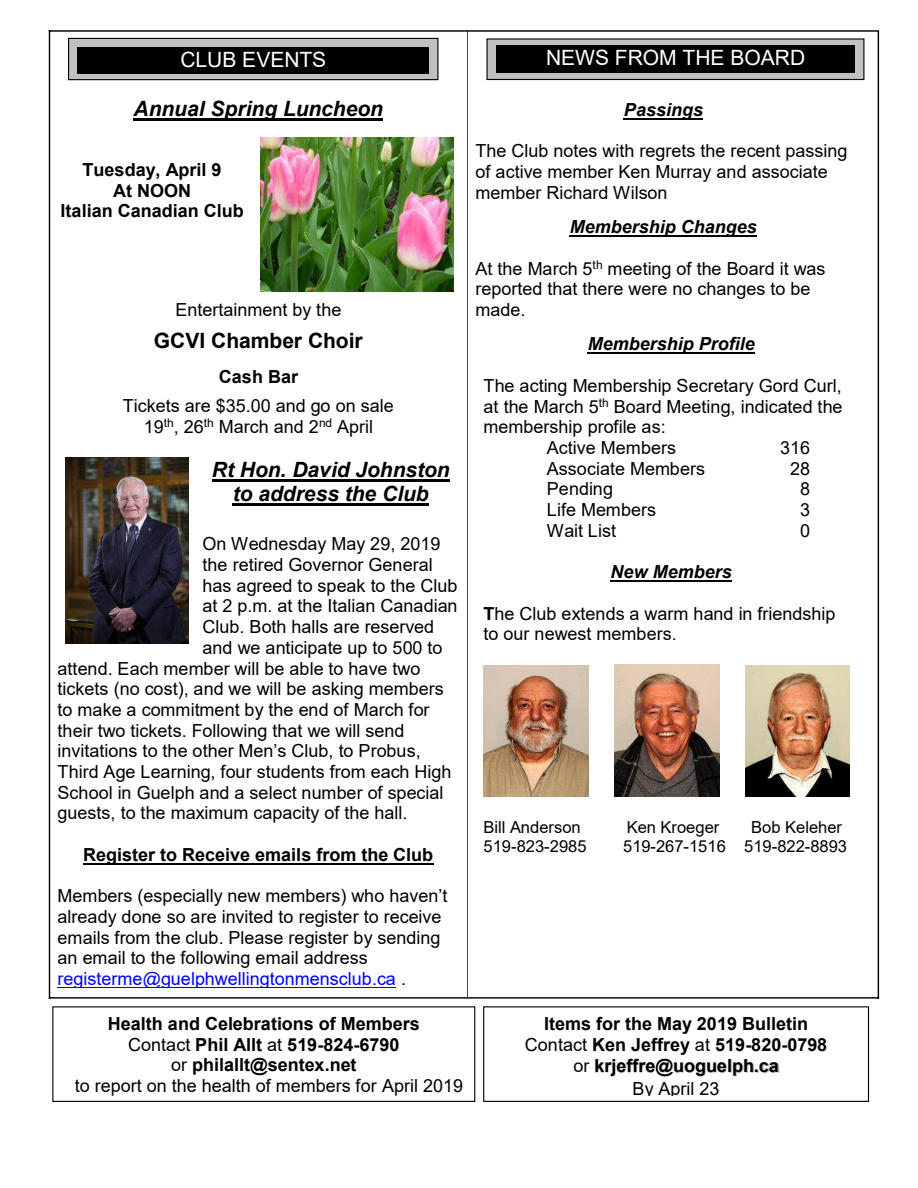
<style>
.page{position:relative;width:918px;height:1188px;background:#fff}
.page>*{position:absolute;margin:0;border:0;box-sizing:border-box;transform-origin:0 0}
.t1{font:italic 700 21px/24.2px "Arial";letter-spacing:-.005em;color:#000;text-align:center}
.t2{font:21px "Arial";letter-spacing:-.005em;color:#fff}
.t3{font:700 21px "Arial";letter-spacing:-.005em;color:#000}
.t4{font:18px/20.7px "Arial";color:#000}
.t5{font:700 18px/20.7px "Arial";color:#000;text-align:center}
.t6{font:italic 700 18px "Arial";color:#000}
.t7{font:16.5px "Arial";color:#000}
.s1{color:#00f}
.s2{font-weight:700}
.s3{font-weight:400}
</style>
<div class="page">
<hr style="left:134px;top:119px;width:249px;height:2px;background:#000">
<hr style="left:212px;top:479px;width:238px;height:2px;background:#000">
<hr style="left:233px;top:503px;width:196px;height:3px;background:#000">
<hr style="left:83px;top:863px;width:351px;height:2px;background:#000">
<hr style="left:58px;top:987px;width:338px;height:1px;background:#00f">
<hr style="left:624px;top:118px;width:79px;height:2px;background:#000">
<hr style="left:570px;top:235px;width:187px;height:2px;background:#000">
<hr style="left:588px;top:352px;width:167px;height:2px;background:#000">
<hr style="left:611px;top:580px;width:121px;height:2px;background:#000">
<hr style="left:49px;top:30px;width:419px;height:2px;background:#000">
<hr style="left:468px;top:30px;width:411px;height:2px;background:#000">
<hr style="left:49px;top:32px;width:1px;height:967px;background:#000">
<hr style="left:49px;top:997px;width:418px;height:2px;background:#000">
<hr style="left:467px;top:32px;width:1px;height:965px;background:#000">
<hr style="left:468px;top:997px;width:410px;height:2px;background:#000">
<hr style="left:878px;top:32px;width:1px;height:967px;background:#000">
<img style="left:484px;top:666px;width:104px;height:130px">
<img style="left:614px;top:665px;width:105px;height:131px">
<img style="left:745px;top:666px;width:105px;height:130px">
<div style="left:70px;top:40px;width:366px;height:38px;background:#c0c0c0"></div>
<div style="left:68px;top:38px;width:370px;height:42px;border:1px solid #000"></div>
<div style="left:78px;top:47px;width:351px;height:27px;background:#000"></div>
<div style="left:488px;top:40px;width:374px;height:38px;background:#c0c0c0"></div>
<div style="left:486px;top:38px;width:378px;height:42px;border:1px solid #000"></div>
<div style="left:496px;top:45px;width:359px;height:28px;background:#000"></div>
<div style="left:52px;top:1006px;width:423px;height:96px;border:1px solid #000"></div>
<div style="left:483px;top:1006px;width:386px;height:96px;border:1px solid #000"></div>
<img style="left:595px;top:1058px;width:185px;height:19px">
<img style="left:260px;top:138px;width:193px;height:154px">
<img style="left:65px;top:458px;width:124px;height:186px">
<p class="t2" style="left:180px;top:48px;width:147px">CLUB EVENTS</p>
<p class="t2" style="left:546px;top:46px;width:261px">NEWS FROM THE BOARD</p>
<p class="t1" style="left:134px;top:97px;width:251px">Annual Spring Luncheon</p>
<p class="t5" style="left:61px;top:159px;width:185px">Tuesday, April 9<br>At NOON<br>Italian Canadian Club</p>
<p class="t4" style="left:175px;top:299px;width:168px">Entertainment by the</p>
<p class="t3" style="left:154px;top:329px;width:210px">GCVI Chamber Choir</p>
<p class="t5" style="left:219px;top:366px;width:81px">Cash Bar</p>
<p class="t4" style="left:123px;top:396px;width:273px;text-align:center">Tickets are $35.00 and go on sale<br>19<sup>th</sup>, 26<sup>th</sup> March and 2<sup>nd</sup> April</p>
<p class="t1" style="left:212px;top:458px;width:239px">Rt Hon. David Johnston to address the Club</p>
<p class="t4" style="left:203px;top:534px;width:240px">On Wednesday May 29, 2019</p>
<p class="t4" style="left:203px;top:554px;width:232px">the retired Governor General</p>
<p class="t4" style="left:203px;top:575px;width:256px">has agreed to speak to the Club</p>
<p class="t4" style="left:203px;top:596px;width:257px">at 2 p.m. at the Italian Canadian</p>
<p class="t4" style="left:203px;top:617px;width:233px">Club. Both halls are reserved</p>
<p class="t4" style="left:203px;top:637px;width:242px">and we anticipate up to 500 to</p>
<p class="t4" style="left:58px;top:658px;width:364px">attend. Each member will be able to have two</p>
<p class="t4" style="left:58px;top:679px;width:388px">tickets (no cost), and we will be asking members</p>
<p class="t4" style="left:58px;top:699px;width:373px">to make a commitment by the end of March for</p>
<p class="t4" style="left:58px;top:720px;width:349px">their two tickets. Following that we will send</p>
<p class="t4" style="left:58px;top:741px;width:365px">invitations to the other Men’s Club, to Probus,</p>
<p class="t4" style="left:58px;top:761px;width:395px">Third Age Learning, four students from each High</p>
<p class="t4" style="left:58px;top:782px;width:387px">School in Guelph and a select number of special</p>
<p class="t4" style="left:58px;top:803px;width:351px">guests, to the maximum capacity of the hall.</p>
<p class="t5" style="left:83px;top:844px;width:352px">Register to Receive emails from the Club</p>
<p class="t4" style="left:58px;top:886px;width:391px">Members (especially new members) who haven’t already done so are invited to register to receive emails from the club. Please register by sending an email to the following email address <span class="s1">registerme@guelphwellingtonmensclub.ca</span> .</p>
<p class="t6" style="left:624px;top:100px;width:81px">Passings</p>
<p class="t4" style="left:475px;top:141px;width:374px">The Club notes with regrets the recent passing of active member Ken Murray and associate member Richard Wilson</p>
<p class="t6" style="left:570px;top:217px;width:189px">Membership Changes</p>
<p class="t4" style="left:475px;top:258px;width:352px">At the March 5<sup>th</sup> meeting of the Board it was reported that there were no changes to be made.</p>
<p class="t6" style="left:588px;top:334px;width:169px">Membership Profile</p>
<p class="t4" style="left:484px;top:375px;width:360px">The acting Membership Secretary Gord Curl,</p>
<p class="t4" style="left:484px;top:396px;width:361px">at the March 5<sup>th</sup> Board Meeting, indicated the</p>
<p class="t4" style="left:484px;top:417px;width:184px">membership profile as:</p>
<p class="t4" style="left:547px;top:437px;width:131px">Active Members</p>
<p class="t4" style="left:780px;top:437px;width:32px">316</p>
<p class="t4" style="left:547px;top:458px;width:160px">Associate Members</p>
<p class="t4" style="left:790px;top:458px;width:22px">28</p>
<p class="t4" style="left:547px;top:479px;width:68px">Pending</p>
<p class="t4" style="left:800px;top:479px;width:12px">8</p>
<p class="t4" style="left:547px;top:500px;width:111px">Life Members</p>
<p class="t4" style="left:800px;top:500px;width:12px">3</p>
<p class="t4" style="left:547px;top:520px;width:71px">Wait List</p>
<p class="t4" style="left:800px;top:520px;width:12px">0</p>
<p class="t6" style="left:611px;top:562px;width:123px">New Members</p>
<p class="t4" style="left:484px;top:603px;width:354px"><span class="s2">T</span>he Club extends a warm hand in friendship to our newest members.</p>
<p class="t7" style="left:484px;top:818px;width:99px">Bill Anderson</p>
<p class="t7" style="left:627px;top:818px;width:94px">Ken Kroeger</p>
<p class="t7" style="left:751px;top:818px;width:92px">Bob Keleher</p>
<p class="t7" style="left:484px;top:837px;width:105px">519-823-2985</p>
<p class="t7" style="left:623px;top:837px;width:225px">519-267-1516 519-822-8893</p>
<p class="t5" style="left:75px;top:1013px;width:390px">Health and Celebrations of Members<br><span class="s3">Contact</span> Phil Allt <span class="s3">at</span> 519-824-6790<br><span class="s3">or</span> philallt@sentex.net<br><span class="s3">to report on the health of members for April 2019</span></p>
<p class="t5" style="left:525px;top:1013px;width:304px;line-height:21.6px">Items for the May 2019 Bulletin<br><span class="s3">Contact</span> Ken Jeffrey <span class="s3">at</span> 519-820-0798 <span class="s3">or</span> krjeffre@uoguelph.ca<br><span class="s3">By April 23</span></p>
</div>
